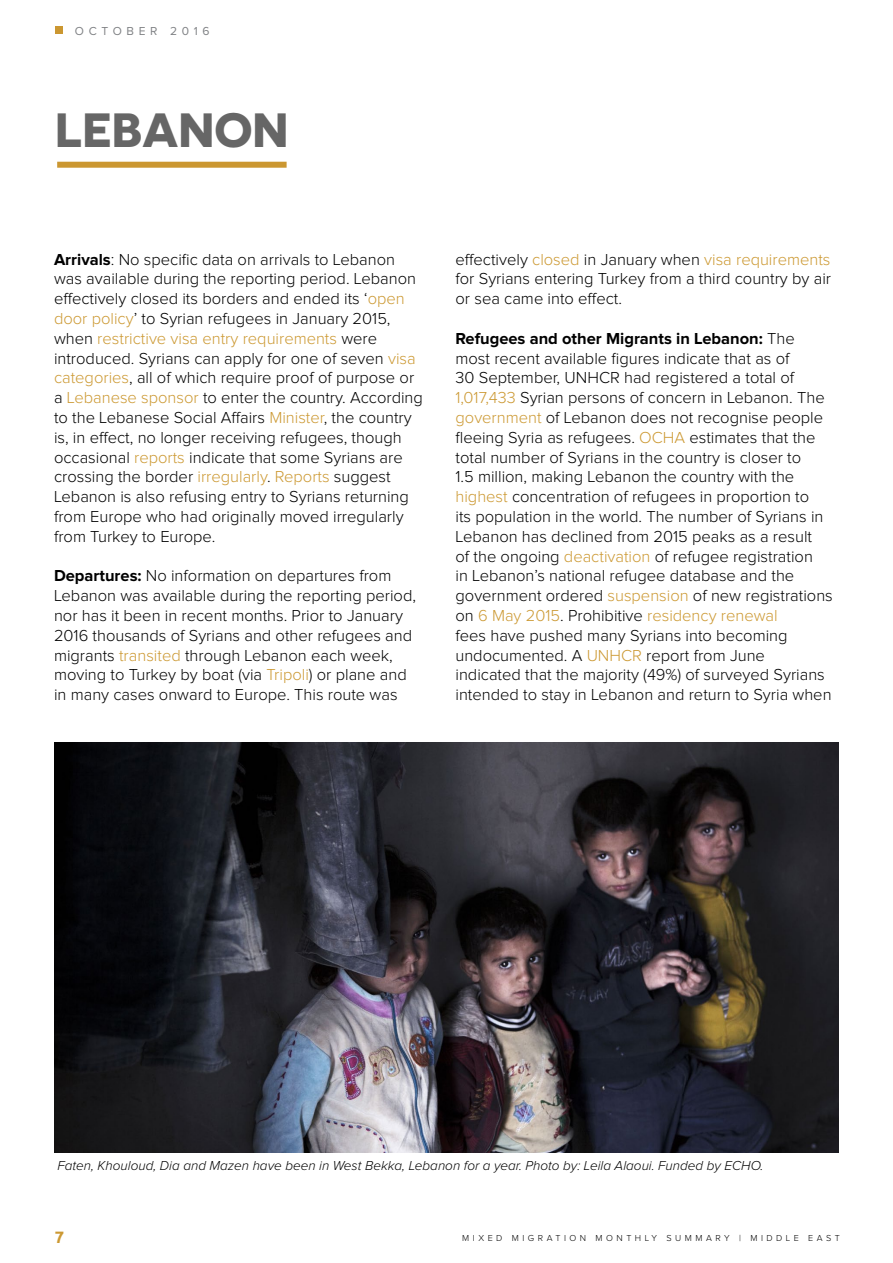
<style>
.page{position:relative;width:893px;height:1263px;background:#fff}
.page>*{position:absolute;margin:0;border:0;box-sizing:border-box;transform-origin:0 0}
.t1{font:700 48px "Novecentosanswide";color:#666}
.t2{font:300 16.5px/19.8px "Proxima Nova";color:#000}
.t3{font:700 16.5px "Ubuntu";color:#c93}
.t4{font:italic 300 13.5px "Proxima Nova";color:#000}
.t5{font:12px "Proxima Nova";letter-spacing:.39em;color:#808285}
.t6{font:300 9px "Proxima Nova";letter-spacing:.39em;color:#000}
.s1{font-weight:700}
.s2{color:#c93}
</style>
<div class="page">
<div style="left:55px;top:27px;width:8px;height:7px;background:#cb9731"></div>
<div style="left:57px;top:162px;width:230px;height:6px;background:#cb9731"></div>
<img style="left:54px;top:742px;width:785px;height:410px">
<p class="t5" style="left:75px;top:25px;width:136px">OCTOBER 2016</p>
<h1 class="t1" style="left:55px;top:101px;width:235px">LEBANON</h1>
<p class="t2" style="left:54px;top:250px;width:370px"><span class="s1">Arrivals</span>: No specific data on arrivals to Lebanon was available during the reporting period. Lebanon effectively closed its borders and ended its ‘<span class="s2">open door policy</span>’ to Syrian refugees in January 2015, when <span class="s2">restrictive visa entry requirements</span> were introduced. Syrians can apply for one of seven <span class="s2">visa categories</span>, all of which require proof of purpose or a <span class="s2">Lebanese sponsor</span> to enter the country. According to the Lebanese Social Affairs <span class="s2">Minister</span>, the country is, in effect, no longer receiving refugees, though occasional <span class="s2">reports</span> indicate that some Syrians are crossing the border <span class="s2">irregularly</span>. <span class="s2">Reports</span> suggest Lebanon is also refusing entry to Syrians returning from Europe who had originally moved irregularly from Turkey to Europe.</p>
<p class="t2" style="left:54px;top:567px;width:364px"><span class="s1">Departures:</span> No information on departures from Lebanon was available during the reporting period, nor has it been in recent months. Prior to January 2016 thousands of Syrians and other refugees and migrants <span class="s2">transited</span> through Lebanon each week, moving to Turkey by boat (via <span class="s2">Tripoli</span>) or plane and in many cases onward to Europe. This route was</p>
<p class="t2" style="left:455px;top:250px;width:377px;text-align:justify">effectively <span class="s2">closed</span> in January when <span class="s2">visa requirements </span>for Syrians entering Turkey from a third country by air or sea came into effect.</p>
<p class="t2" style="left:455px;top:329px;width:379px"><span class="s1">Refugees and other Migrants in Lebanon:</span> The most recent available figures indicate that as of<br>30 September, UNHCR had registered a total of <span class="s2">1,017,433</span> Syrian persons of concern in Lebanon. The <span class="s2">government</span> of Lebanon does not recognise people fleeing Syria as refugees. <span class="s2">OCHA</span> estimates that the total number of Syrians in the country is closer to<br>1.5 million, making Lebanon the country with the <span class="s2">highest</span> concentration of refugees in proportion to<br>its population in the world. The number of Syrians in Lebanon has declined from 2015 peaks as a result<br>of the ongoing <span class="s2">deactivation</span> of refugee registration<br>in Lebanon’s national refugee database and the government ordered <span class="s2">suspension</span> of new registrations on <span class="s2">6 May 2015</span>. Prohibitive <span class="s2">residency renewal<br></span>fees have pushed many Syrians into becoming undocumented. A <span class="s2">UNHCR</span> report from June indicated that the majority (49%) of surveyed Syrians intended to stay in Lebanon and return to Syria when</p>
<p class="t4" style="left:57px;top:1159px;width:707px">Faten, Khouloud, Dia and Mazen have been in West Bekka, Lebanon for a year. Photo by: Leila Alaoui. Funded by ECHO.</p>
<p class="t3" style="left:55px;top:1227px;width:11px">7</p>
<p class="t6" style="left:462px;top:1234px;width:379px">MIXED MIGRATION MONTHLY SUMMARY | MIDDLE EAST</p>
</div>
